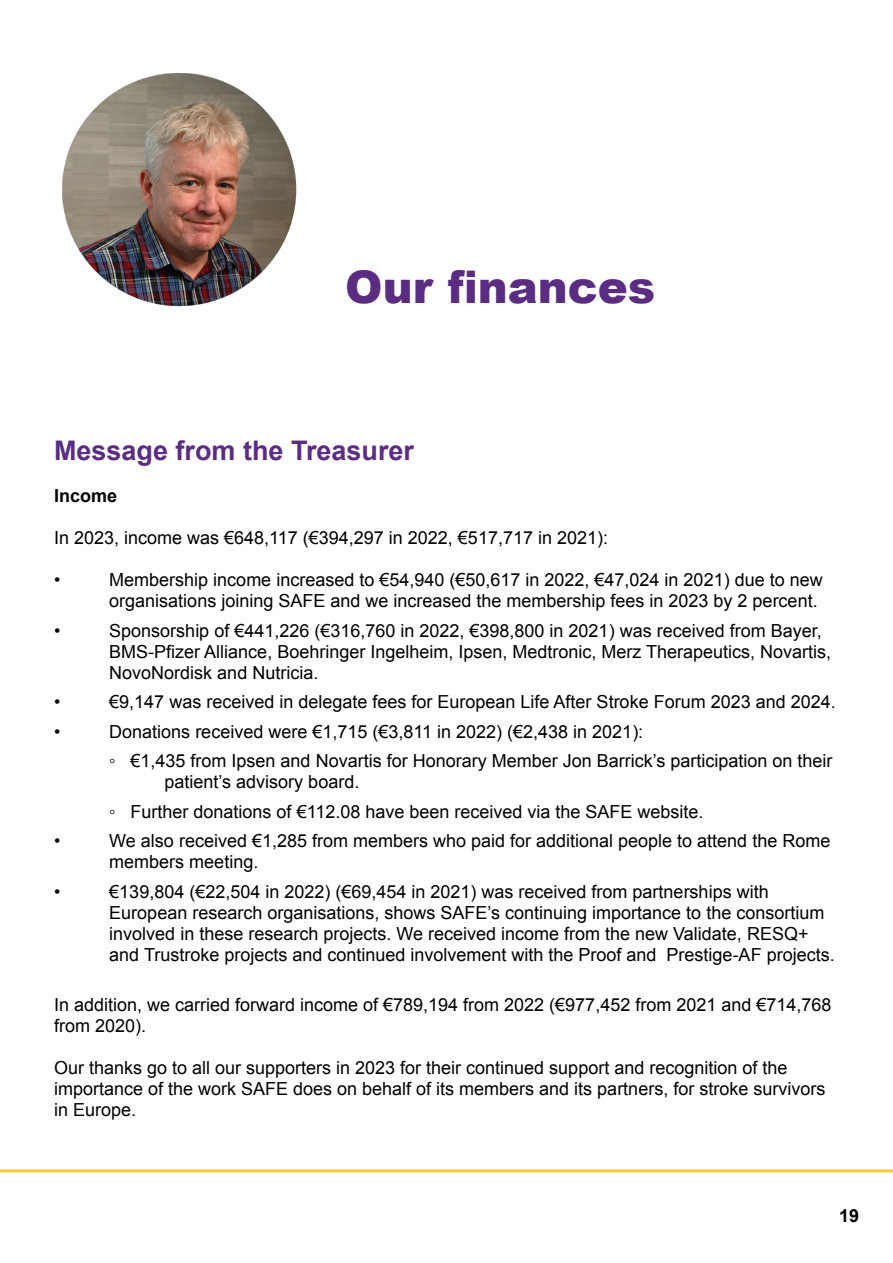
<style>
.page{position:relative;width:893px;height:1263px;background:#fff}
.page>*{position:absolute;margin:0;border:0;box-sizing:border-box;transform-origin:0 0}
.t1{font:900 45px "Arial";color:#5a2d82}
.t2{font:700 27px "Arial";color:#5a2d82}
.t3{font:18px/21px "Arial";color:#000}
.t4{font:700 18px "Arial";color:#000}
</style>
<div class="page">
<img style="left:62px;top:73px;width:235px;height:234px">
<hr style="left:0;top:1169px;width:893px;height:3px;background:#ffc831">
<h1 class="t1" style="left:345px;top:254px;width:312px">Our finances</h1>
<h2 class="t2" style="left:54px;top:433px;width:362px">Message from the Treasurer</h2>
<p class="t4" style="left:54px;top:484px;width:65px">Income</p>
<p class="t3" style="left:54px;top:527px;width:556px">In 2023, income was €648,117 (€394,297 in 2022, €517,717 in 2021):</p>
<p class="t3" style="left:54px;top:569px;width:8px">•</p>
<p class="t3" style="left:109px;top:569px;width:715px">Membership income increased to €54,940 (€50,617 in 2022, €47,024 in 2021) due to new organisations joining SAFE and we increased the membership fees in 2023 by 2 percent.</p>
<p class="t3" style="left:54px;top:620px;width:8px">•</p>
<p class="t3" style="left:109px;top:620px;width:723px">Sponsorship of €441,226 (€316,760 in 2022, €398,800 in 2021) was received from Bayer,<br>BMS-Pfizer Alliance, Boehringer Ingelheim, Ipsen, Medtronic, Merz Therapeutics, Novartis,<br>NovoNordisk and Nutricia.</p>
<p class="t3" style="left:54px;top:691px;width:8px">•</p>
<p class="t3" style="left:109px;top:691px;width:728px">€9,147 was received in delegate fees for European Life After Stroke Forum 2023 and 2024.</p>
<p class="t3" style="left:54px;top:721px;width:8px">•</p>
<p class="t3" style="left:109px;top:717px;width:725px;line-height:29.5px">Donations received were €1,715 (€3,811 in 2022) (€2,438 in 2021):<br>◦ €1,435 from Ipsen and Novartis for Honorary Member Jon Barrick’s participation on their</p>
<p class="t3" style="left:109px;top:767px;width:596px;line-height:29.5px;text-indent:55px">patient’s advisory board.<br>◦ Further donations of €112.08 have been received via the SAFE website.</p>
<p class="t3" style="left:54px;top:830px;width:8px">•</p>
<p class="t3" style="left:109px;top:830px;width:723px">We also received €1,285 from members who paid for additional people to attend the Rome members meeting.</p>
<p class="t3" style="left:54px;top:881px;width:8px">•</p>
<p class="t3" style="left:109px;top:881px;width:727px">€139,804 (€22,504 in 2022) (€69,454 in 2021) was received from partnerships with European research organisations, shows SAFE’s continuing importance to the consortium involved in these research projects. We received income from the new Validate, RESQ+ and Trustroke projects and continued involvement with the Proof and Prestige-AF projects.</p>
<p class="t3" style="left:54px;top:994px;width:779px">In addition, we carried forward income of €789,194 from 2022 (€977,452 from 2021 and €714,768 from 2020).</p>
<p class="t3" style="left:54px;top:1057px;width:773px">Our thanks go to all our supporters in 2023 for their continued support and recognition of the importance of the work SAFE does on behalf of its members and its partners, for stroke survivors in Europe.</p>
<p class="t4" style="left:839px;top:1204px;width:22px">19</p>
</div>
